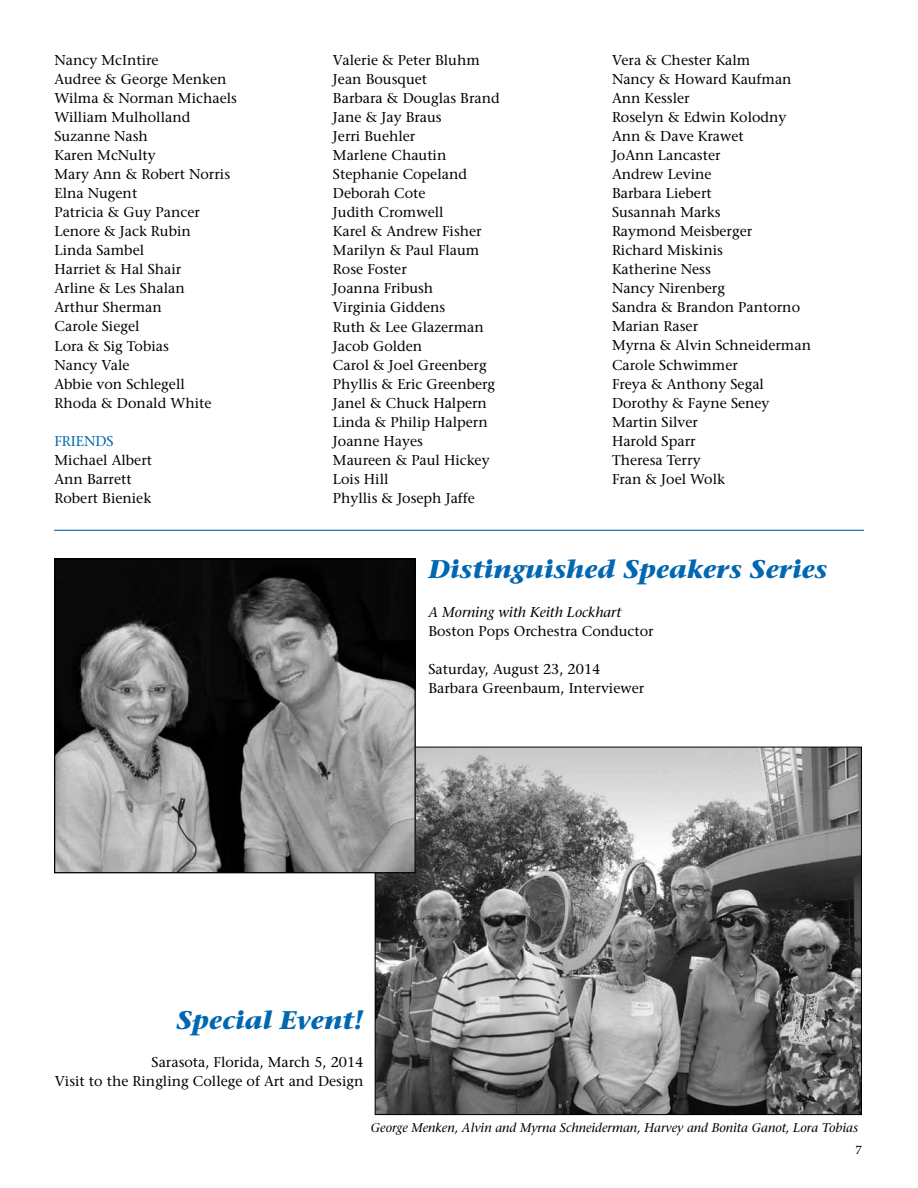
<style>
.page{position:relative;width:918px;height:1188px;background:#fff}
.page>*{position:absolute;margin:0;border:0;box-sizing:border-box;transform-origin:0 0}
.t1{font:italic 700 25.5px "Stone Serif";color:#0067b1}
.t2{font:14.25px/19px "Stone Serif";color:#000}
.t3{font:italic 14.25px "Stone Serif";color:#000}
.t4{font:14.25px "Stone Serif";color:#0067b1}
.t5{font:italic 12.75px "Stone Serif";color:#000}
.t6{font:12px "Palatino";color:#000}
</style>
<div class="page">
<img style="left:377px;top:749px;width:483px;height:364px">
<hr style="left:54px;top:530px;width:810px;height:1px;background:#0067b1">
<img style="left:56px;top:560px;width:358px;height:311px">
<div style="left:54px;top:558px;width:362px;height:315px;border:1px solid #000"></div>
<p class="t2" style="left:55px;top:50px;width:184px">Nancy McIntire<br>Audree &amp; George Menken<br>Wilma &amp; Norman Michaels<br>William Mulholland<br>Suzanne Nash<br>Karen McNulty<br>Mary Ann &amp; Robert Norris<br>Elna Nugent<br>Patricia &amp; Guy Pancer<br>Lenore &amp; Jack Rubin<br>Linda Sambel<br>Harriet &amp; Hal Shair<br>Arline &amp; Les Shalan<br>Arthur Sherman<br>Carole Siegel<br>Lora &amp; Sig Tobias<br>Nancy Vale<br>Abbie von Schlegell<br>Rhoda &amp; Donald White</p>
<p class="t4" style="left:55px;top:432px;width:17px">Friends</p>
<p class="t2" style="left:55px;top:450px;width:99px">Michael Albert<br>Ann Barrett<br>Robert Bieniek</p>
<p class="t2" style="left:333px;top:50px;width:168px">Valerie &amp; Peter Bluhm<br>Jean Bousquet<br>Barbara &amp; Douglas Brand<br>Jane &amp; Jay Braus<br>Jerri Buehler<br>Marlene Chautin<br>Stephanie Copeland<br>Deborah Cote<br>Judith Cromwell<br>Karel &amp; Andrew Fisher<br>Marilyn &amp; Paul Flaum<br>Rose Foster<br>Joanna Fribush<br>Virginia Giddens<br>Ruth &amp; Lee Glazerman<br>Jacob Golden<br>Carol &amp; Joel Greenberg<br>Phyllis &amp; Eric Greenberg<br>Janel &amp; Chuck Halpern<br>Linda &amp; Philip Halpern<br>Joanne Hayes<br>Maureen &amp; Paul Hickey<br>Lois Hill<br>Phyllis &amp; Joseph Jaffe</p>
<p class="t2" style="left:612px;top:50px;width:201px">Vera &amp; Chester Kalm<br>Nancy &amp; Howard Kaufman<br>Ann Kessler<br>Roselyn &amp; Edwin Kolodny<br>Ann &amp; Dave Krawet<br>JoAnn Lancaster<br>Andrew Levine<br>Barbara Liebert<br>Susannah Marks<br>Raymond Meisberger<br>Richard Miskinis<br>Katherine Ness<br>Nancy Nirenberg<br>Sandra &amp; Brandon Pantorno<br>Marian Raser<br>Myrna &amp; Alvin Schneiderman<br>Carole Schwimmer<br>Freya &amp; Anthony Segal<br>Dorothy &amp; Fayne Seney<br>Martin Silver<br>Harold Sparr<br>Theresa Terry<br>Fran &amp; Joel Wolk</p>
<h1 class="t1" style="left:428px;top:554px;width:400px">Distinguished Speakers Series</h1>
<p class="t3" style="left:428px;top:603px;width:194px">A Morning with Keith Lockhart</p>
<p class="t2" style="left:428px;top:621px;width:227px">Boston Pops Orchestra Conductor</p>
<p class="t2" style="left:428px;top:659px;width:217px">Saturday, August 23, 2014<br>Barbara Greenbaum, Interviewer</p>
<h1 class="t1" style="left:177px;top:1005px;width:188px">Special Event!</h1>
<p class="t2" style="left:55px;top:1053px;width:310px;text-align:right">Sarasota, Florida, March 5, 2014<br>Visit to the Ringling College of Art and Design</p>
<p class="t5" style="left:371px;top:1120px;width:489px">George Menken, Alvin and Myrna Schneiderman, Harvey and Bonita Ganot, Lora Tobias</p>
<p class="t6" style="left:856px;top:1140px;width:7px">7</p>
</div>
